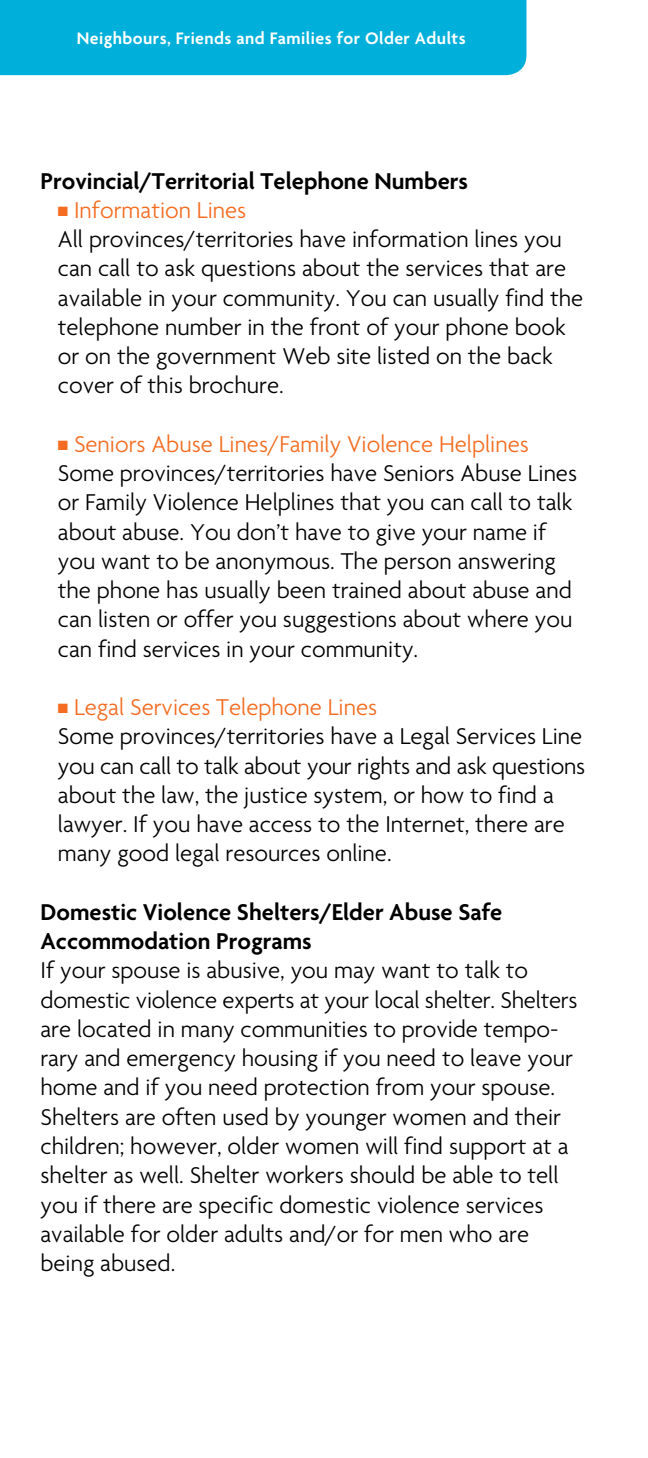
<style>
.page{position:relative;width:648px;height:1458px;background:#fff}
.page>*{position:absolute;margin:0;border:0;box-sizing:border-box;transform-origin:0 0}
.t1{font:300 24.75px/29.2px "Agenda";color:#000}
.t2{font:600 24.75px/29.2px "Agenda";color:#000}
.t3{font:600 18px "Agenda";letter-spacing:.025em;color:#fff}
.s1{color:#f36c21}
</style>
<div class="page">
<div style="left:0;top:0;width:526px;height:75px;background:#00b0da"></div>
<p class="t3" style="left:77px;top:27px;width:390px">Neighbours, Friends and Families for Older Adults</p>
<p class="t2" style="left:40px;top:165px;width:429px">Provincial/Territorial Telephone Numbers</p>
<p class="t1" style="left:58px;top:195px;width:527px"><span class="s1">■ Information Lines<br></span>All provinces/territories have information lines you can call to ask questions about the services that are available in your community. You can usually find the telephone number in the front of your phone book or on the government Web site listed on the back cover of this brochure.</p>
<p class="t1" style="left:58px;top:429px;width:521px"><span class="s1">■ Seniors Abuse Lines/Family Violence Helplines </span>Some provinces/territories have Seniors Abuse Lines or Family Violence Helplines that you can call to talk about abuse. You don’t have to give your name if you want to be anonymous. The person answering the phone has usually been trained about abuse and can listen or offer you suggestions about where you can find services in your community.</p>
<p class="t1" style="left:58px;top:692px;width:529px"><span class="s1">■ Legal Services Telephone Lines<br></span>Some provinces/territories have a Legal Services Line you can call to talk about your rights and ask questions about the law, the justice system, or how to find a lawyer. If you have access to the Internet, there are many good legal resources online.</p>
<p class="t2" style="left:41px;top:897px;width:463px">Domestic Violence Shelters/Elder Abuse Safe<br>Accommodation Programs</p>
<p class="t1" style="left:41px;top:955px;width:539px">If your spouse is abusive, you may want to talk to domestic violence experts at your local shelter. Shelters are located in many communities to provide tempo&shy;rary and emergency housing if you need to leave your home and if you need protection from your spouse.<br>Shelters are often used by younger women and their children; however, older women will find support at a shelter as well. Shelter workers should be able to tell you if there are specific domestic violence services available for older adults and/or for men who are being abused.</p>
</div>
